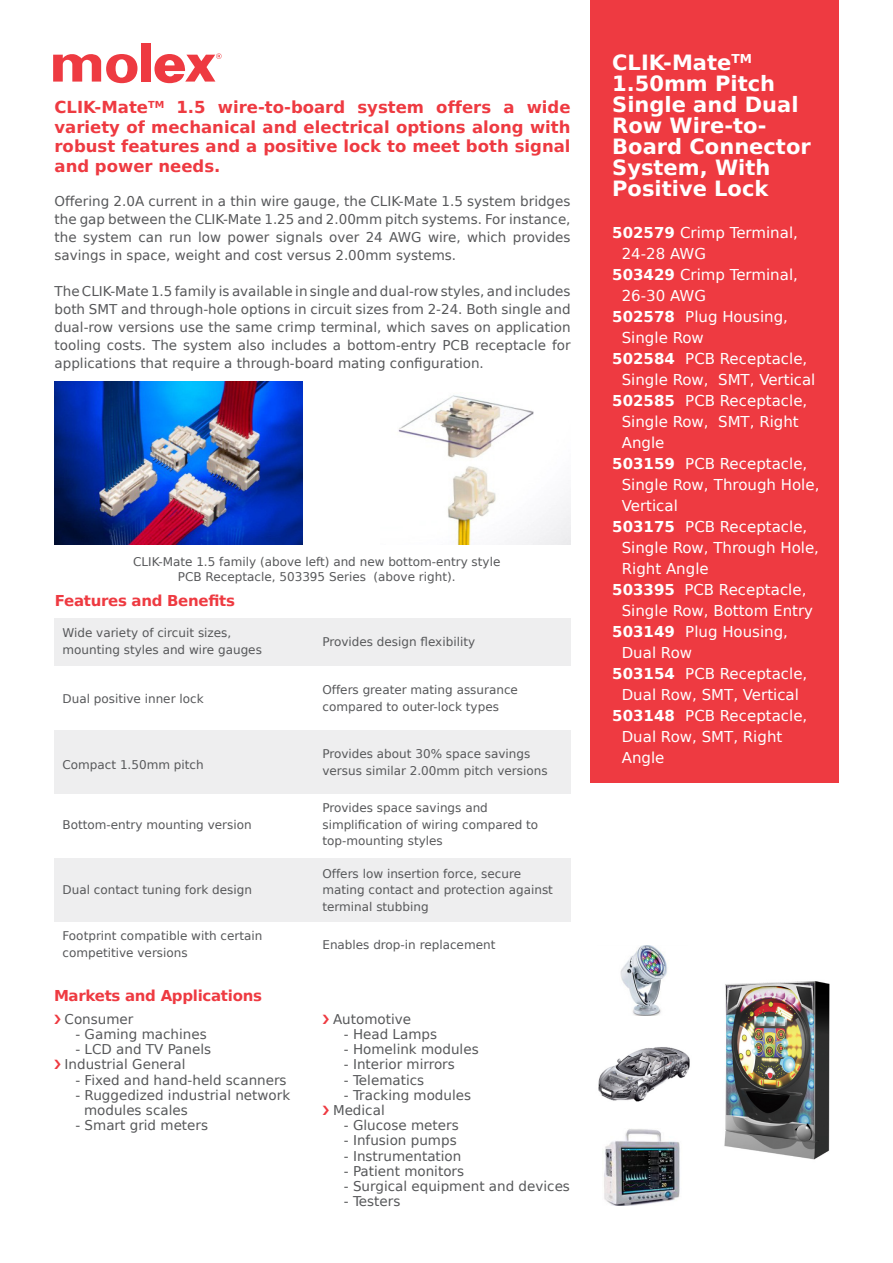
<style>
.page{position:relative;width:893px;height:1263px;background:#fff}
.page>*{position:absolute;margin:0;border:0;box-sizing:border-box;transform-origin:0 0}
.Major_Head{font:700 21px/21px "Bitstream Vera Sans";color:#fff}
.body_text{font:700 16.5px/19.5px "Bitstream Vera Sans";color:#ee3a41;text-align:justify}
.Major_Head-2{font:15px/21px "Bitstream Vera Sans";color:#fff}
.t1{font:700 15px "Bitstream Vera Sans";letter-spacing:-.02em;color:#ee3a41}
.body_text-2{font:13.5px/18px "Bitstream Vera Sans";color:#57585a;text-align:justify}
.body_text-3{font:12px/16.5px "Bitstream Vera Sans";color:#57585a}
.s1{color:#ee3a41}
.s2{font-weight:700}
</style>
<div class="page">
<div style="left:55px;top:618px;width:516px;height:47px;background:#eeeeef"></div>
<div style="left:55px;top:730px;width:516px;height:63px;background:#eeeeef"></div>
<div style="left:55px;top:858px;width:516px;height:64px;background:#eeeeef"></div>
<div style="left:141px;top:43px;width:10px;height:39px;background:#ee3a41"></div>
<svg style="left:53px;top:54px;width:84px;height:29px"></svg>
<svg style="left:154px;top:53px;width:68px;height:30px"></svg>
<img style="left:54px;top:381px;width:248px;height:163px">
<img style="left:398px;top:395px;width:173px;height:149px">
<img style="left:598px;top:1047px;width:92px;height:55px">
<img style="left:620px;top:945px;width:48px;height:71px">
<img style="left:604px;top:1129px;width:76px;height:76px">
<img style="left:724px;top:981px;width:106px;height:179px">
<div style="left:591px;top:0;width:248px;height:782px;background:#ee3a41"></div>
<p class="body_text" style="left:55px;top:98px;width:518px">CLIK-Mate<sup>TM</sup> 1.5 wire-to-board system offers a wide variety of mechanical and electrical options along with robust features and a positive lock to meet both signal and power needs.</p>
<p class="body_text-2" style="left:55px;top:193px;width:518px">Offering 2.0A current in a thin wire gauge, the CLIK-Mate 1.5 system bridges the gap between the CLIK-Mate 1.25 and 2.00mm pitch systems. For instance, the system can run low power signals over 24 AWG wire, which provides savings in space, weight and cost versus 2.00mm systems.</p>
<p class="body_text-2" style="left:55px;top:283px;width:518px">The CLIK-Mate 1.5 family is available in single and dual-row styles, and includes both SMT and through-hole options in circuit sizes from 2-24. Both single and dual-row versions use the same crimp terminal, which saves on application tooling costs. The system also includes a bottom-entry PCB receptacle for applications that require a through-board mating configuration.</p>
<p class="body_text-3" style="left:133px;top:555px;width:369px;line-height:15px;text-align:center">CLIK-Mate 1.5 family (above left) and new bottom-entry style<br>PCB Receptacle, 503395 Series (above right).</p>
<p class="t1" style="left:55px;top:592px;width:182px">Features and Benefits</p>
<p class="body_text-3" style="left:63px;top:625px;width:201px">Wide variety of circuit sizes, mounting styles and wire gauges</p>
<p class="body_text-3" style="left:63px;top:690px;width:143px">Dual positive inner lock</p>
<p class="body_text-3" style="left:63px;top:757px;width:143px">Compact 1.50mm pitch</p>
<p class="body_text-3" style="left:63px;top:816px;width:191px">Bottom-entry mounting version</p>
<p class="body_text-3" style="left:63px;top:882px;width:191px">Dual contact tuning fork design</p>
<p class="body_text-3" style="left:63px;top:928px;width:201px">Footprint compatible with certain competitive versions</p>
<p class="t1" style="left:54px;top:987px;width:209px">Markets and Applications</p>
<p class="body_text-2" style="left:54px;top:1010px;width:81px"><span class="s1">❯</span> Consumer</p>
<p class="body_text-2" style="left:75px;top:1025px;width:133px">- Gaming machines</p>
<p class="body_text-2" style="left:75px;top:1040px;width:137px">- LCD and TV Panels</p>
<p class="body_text-2" style="left:54px;top:1056px;width:133px"><span class="s1">❯</span> Industrial General</p>
<p class="body_text-2" style="left:75px;top:1071px;width:213px">- Fixed and hand-held scanners</p>
<p class="body_text-2" style="left:75px;top:1086px;width:216px">- Ruggedized industrial network</p>
<p class="body_text-2" style="left:84px;top:1101px;width:105px">modules scales</p>
<p class="body_text-2" style="left:75px;top:1116px;width:134px">- Smart grid meters</p>
<p class="body_text-3" style="left:322px;top:634px;width:154px">Provides design flexibility</p>
<p class="body_text-3" style="left:322px;top:682px;width:197px">Offers greater mating assurance compared to outer-lock types</p>
<p class="body_text-3" style="left:322px;top:746px;width:227px">Provides about 30% space savings versus similar 2.00mm pitch versions</p>
<p class="body_text-3" style="left:322px;top:800px;width:217px">Provides space savings and simplification of wiring compared to top-mounting styles</p>
<p class="body_text-3" style="left:322px;top:865px;width:232px">Offers low insertion force, secure mating contact and protection against terminal stubbing</p>
<p class="body_text-3" style="left:322px;top:936px;width:174px">Enables drop-in replacement</p>
<p class="body_text-2" style="left:322px;top:1010px;width:90px"><span class="s1">❯</span> Automotive</p>
<p class="body_text-2" style="left:344px;top:1025px;width:95px">- Head Lamps</p>
<p class="body_text-2" style="left:344px;top:1040px;width:136px">- Homelink modules</p>
<p class="body_text-2" style="left:344px;top:1056px;width:113px">- Interior mirrors</p>
<p class="body_text-2" style="left:344px;top:1071px;width:82px">- Telematics</p>
<p class="body_text-2" style="left:344px;top:1086px;width:129px">- Tracking modules</p>
<p class="body_text-2" style="left:322px;top:1101px;width:64px"><span class="s1">❯</span> Medical</p>
<p class="body_text-2" style="left:344px;top:1116px;width:116px">- Glucose meters</p>
<p class="body_text-2" style="left:344px;top:1132px;width:114px">- Infusion pumps</p>
<p class="body_text-2" style="left:344px;top:1147px;width:119px">- Instrumentation</p>
<p class="body_text-2" style="left:344px;top:1162px;width:122px">- Patient monitors</p>
<p class="body_text-2" style="left:344px;top:1177px;width:228px">- Surgical equipment and devices</p>
<p class="body_text-2" style="left:344px;top:1192px;width:58px">- Testers</p>
<p class="Major_Head" style="left:612px;top:52px;width:200px">CLIK-Mate<sup>TM<br></sup>1.50mm Pitch<br>Single and Dual<br>Row Wire-to-<br>Board Connector<br>System, With<br>Positive Lock</p>
<p class="Major_Head-2" style="left:612px;top:222px;width:187px"><span class="s2">502579</span> Crimp Terminal,</p>
<p class="Major_Head-2" style="left:612px;top:243px;width:187px;text-indent:10px">24-28 AWG<br><span class="s2">503429</span> Crimp Terminal,</p>
<p class="Major_Head-2" style="left:622px;top:285px;width:86px">26-30 AWG</p>
<p class="Major_Head-2" style="left:612px;top:306px;width:177px"><span class="s2">502578</span> Plug Housing,</p>
<p class="Major_Head-2" style="left:622px;top:327px;width:84px">Single Row</p>
<p class="Major_Head-2" style="left:612px;top:348px;width:197px"><span class="s2">502584</span> PCB Receptacle,</p>
<p class="Major_Head-2" style="left:622px;top:369px;width:195px">Single Row, SMT, Vertical</p>
<p class="Major_Head-2" style="left:612px;top:390px;width:197px"><span class="s2">502585</span> PCB Receptacle,</p>
<p class="Major_Head-2" style="left:622px;top:411px;width:179px">Single Row, SMT, Right</p>
<p class="Major_Head-2" style="left:622px;top:432px;width:44px">Angle</p>
<p class="Major_Head-2" style="left:612px;top:453px;width:197px"><span class="s2">503159</span> PCB Receptacle,</p>
<p class="Major_Head-2" style="left:622px;top:474px;width:199px">Single Row, Through Hole,</p>
<p class="Major_Head-2" style="left:622px;top:495px;width:58px">Vertical</p>
<p class="Major_Head-2" style="left:612px;top:516px;width:197px"><span class="s2">503175</span> PCB Receptacle,</p>
<p class="Major_Head-2" style="left:622px;top:537px;width:199px">Single Row, Through Hole,</p>
<p class="Major_Head-2" style="left:622px;top:558px;width:88px">Right Angle</p>
<p class="Major_Head-2" style="left:612px;top:579px;width:196px"><span class="s2">503395</span> PCB Receptacle,</p>
<p class="Major_Head-2" style="left:622px;top:600px;width:193px">Single Row, Bottom Entry</p>
<p class="Major_Head-2" style="left:612px;top:621px;width:177px"><span class="s2">503149</span> Plug Housing,</p>
<p class="Major_Head-2" style="left:622px;top:642px;width:72px">Dual Row</p>
<p class="Major_Head-2" style="left:612px;top:663px;width:197px"><span class="s2">503154</span> PCB Receptacle,</p>
<p class="Major_Head-2" style="left:622px;top:684px;width:179px">Dual Row, SMT, Vertical</p>
<p class="Major_Head-2" style="left:612px;top:705px;width:197px"><span class="s2">503148</span> PCB Receptacle,</p>
<p class="Major_Head-2" style="left:622px;top:726px;width:162px">Dual Row, SMT, Right</p>
<p class="Major_Head-2" style="left:622px;top:747px;width:44px">Angle</p>
</div>
